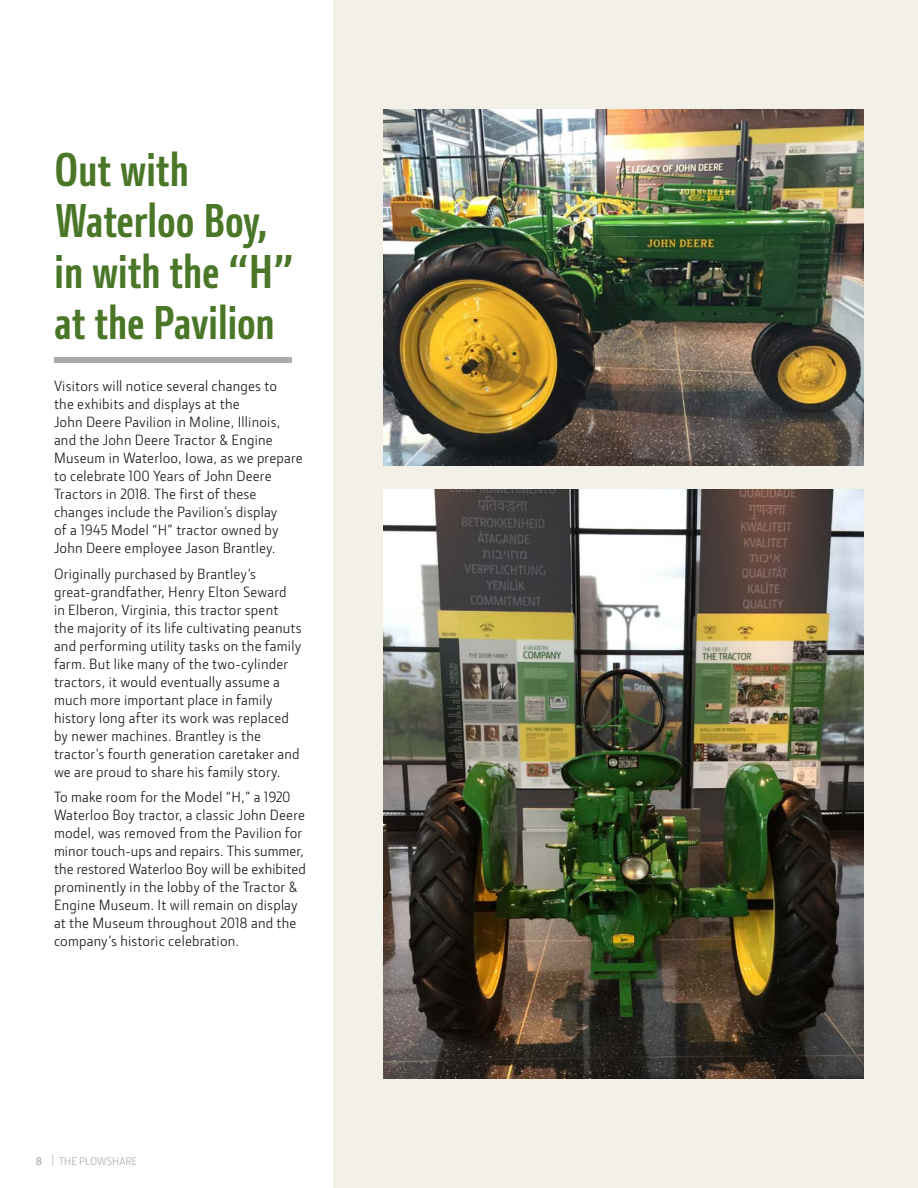
<style>
.page{position:relative;width:918px;height:1188px;background:#fff}
.page>*{position:absolute;margin:0;border:0;box-sizing:border-box;transform-origin:0 0}
.t1{font:700 48px/51px "JD Sans Pro Cond";color:#4a7628}
.t2{font:15px/18px "JD Sans Pro";letter-spacing:.015em;color:#1c1b1a}
.t3{font:11.25px "JD Sans Pro";color:#abacac}
.s1{font-weight:600}
</style>
<div class="page">
<div style="left:333px;top:0;width:585px;height:1188px;background:#f3f0e7"></div>
<img style="left:383px;top:489px;width:481px;height:590px">
<img style="left:383px;top:109px;width:481px;height:356px">
<div style="left:54px;top:357px;width:237px;height:5px;background:#abacac"></div>
<h1 class="t1" style="left:55px;top:143px;width:241px">Out with<br>Waterloo Boy, in with the “H” at the Pavilion</h1>
<p class="t2" style="left:54px;top:377px;width:250px">Visitors will notice several changes to<br>the exhibits and displays at the<br>John Deere Pavilion in Moline, Illinois, and the John Deere Tractor &amp; Engine Museum in Waterloo, Iowa, as we prepare to celebrate 100 Years of John Deere Tractors in 2018. The first of these changes include the Pavilion’s display<br>of a 1945 Model “H” tractor owned by John Deere employee Jason Brantley.</p>
<p class="t2" style="left:54px;top:564px;width:249px">Originally purchased by Brantley’s great-grandfather, Henry Elton Seward<br>in Elberon, Virginia, this tractor spent the majority of its life cultivating peanuts and performing utility tasks on the family farm. But like many of the two-cylinder tractors, it would eventually assume a much more important place in family history long after its work was replaced by newer machines. Brantley is the tractor’s fourth generation caretaker and we are proud to share his family story.</p>
<p class="t2" style="left:54px;top:788px;width:253px">To make room for the Model “H,” a 1920<br>Waterloo Boy tractor, a classic John Deere model, was removed from the Pavilion for minor touch-ups and repairs. This summer, the restored Waterloo Boy will be exhibited prominently in the lobby of the Tractor &amp; Engine Museum. It will remain on display at the Museum throughout 2018 and the company’s historic celebration.</p>
<p class="t3" style="left:36px;top:1153px;width:103px"><span class="s1">8</span> | THE PLOWSHARE</p>
</div>
